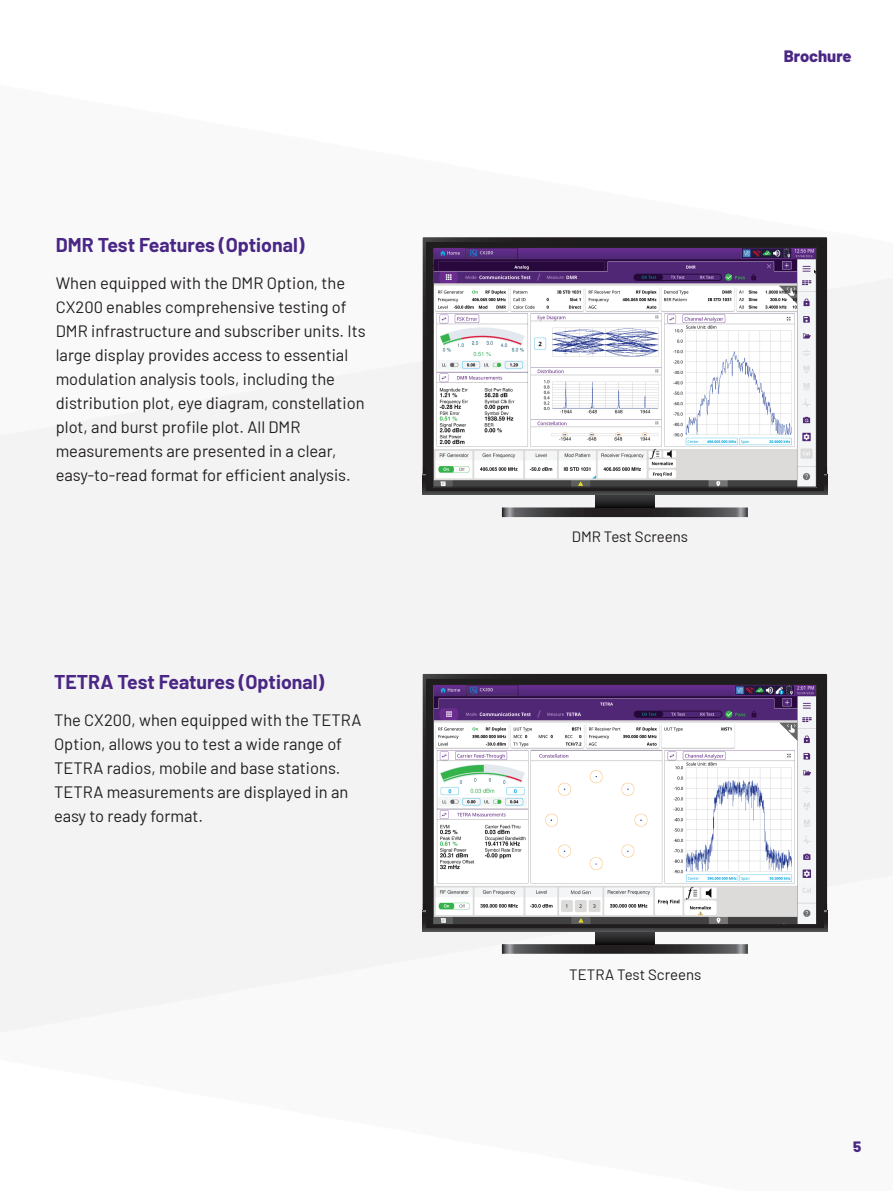
<style>
.page{position:relative;width:893px;height:1191px;background:#fff}
.page>*{position:absolute;margin:0;border:0;box-sizing:border-box;transform-origin:0 0}
.H2_Heading_Purple_13_16{font:700 19.5px "Barlow";color:#4a2785}
.Body_Copy{font:16.5px/24px "Barlow";color:#231f20}
.Body_Copy-2{font:800 16.5px "Barlow";color:#4a2785}
.t1{font:15px "Barlow";color:#231f20}
.t2{font:800 15px "Barlow";color:#4a2785}
</style>
<div class="page">
<div style="left:0;top:237px;width:893px;height:795px;background:#f3f3f4"></div>
<svg style="left:423px;top:237px;width:404px;height:231px;background:#2a2728"></svg>
<svg style="left:502px;top:507px;width:246px;height:10px;background:#414041"></svg>
<svg style="left:595px;top:495px;width:59px;height:12px"></svg>
<svg style="left:423px;top:476px;width:404px;height:19px;background:#3e3d3e"></svg>
<svg style="left:423px;top:474px;width:404px;height:2px"></svg>
<svg style="left:426px;top:242px;width:395px;height:248px;background:#221f20"></svg>
<div style="left:427px;top:242px;width:396px;height:248px;border:1px solid #201d1e"></div>
<img style="left:435px;top:249px;width:379px;height:236px">
<div style="left:433px;top:247px;width:383px;height:240px;border:1px solid #231f20"></div>
<svg style="left:423px;top:674px;width:404px;height:230px;background:#232021"></svg>
<svg style="left:502px;top:944px;width:246px;height:9px;background:#3e3c3e"></svg>
<svg style="left:595px;top:931px;width:59px;height:13px"></svg>
<svg style="left:423px;top:912px;width:404px;height:19px;background:#3a393b"></svg>
<div style="left:426px;top:679px;width:397px;height:248px;background:#201d1e"></div>
<img style="left:435px;top:686px;width:380px;height:236px">
<div style="left:433px;top:684px;width:384px;height:240px;border:1px solid #231f20"></div>
<p class="H2_Heading_Purple_13_16" style="left:56px;top:230px;width:250px">DMR Test Features (Optional)</p>
<p class="Body_Copy" style="left:56px;top:269px;width:311px">When equipped with the DMR Option, the CX200 enables comprehensive testing of DMR infrastructure and subscriber units. Its large display provides access to essential modulation analysis tools, including the distribution plot, eye diagram, constellation plot, and burst profile plot. All DMR measurements are presented in a clear, easy-to-read format for efficient analysis.</p>
<p class="H2_Heading_Purple_13_16" style="left:54px;top:668px;width:272px">TETRA Test Features (Optional)</p>
<p class="Body_Copy" style="left:54px;top:707px;width:309px">The CX200, when equipped with the TETRA Option, allows you to test a wide range of TETRA radios, mobile and base stations.<br>TETRA measurements are displayed in an easy to ready format.</p>
<p class="Body_Copy-2" style="left:784px;top:44px;width:69px">Brochure</p>
<p class="t1" style="left:572px;top:525px;width:118px">DMR Test Screens</p>
<p class="t1" style="left:569px;top:963px;width:134px">TETRA Test Screens</p>
<p class="t2" style="left:853px;top:1135px;width:10px">5</p>
</div>
